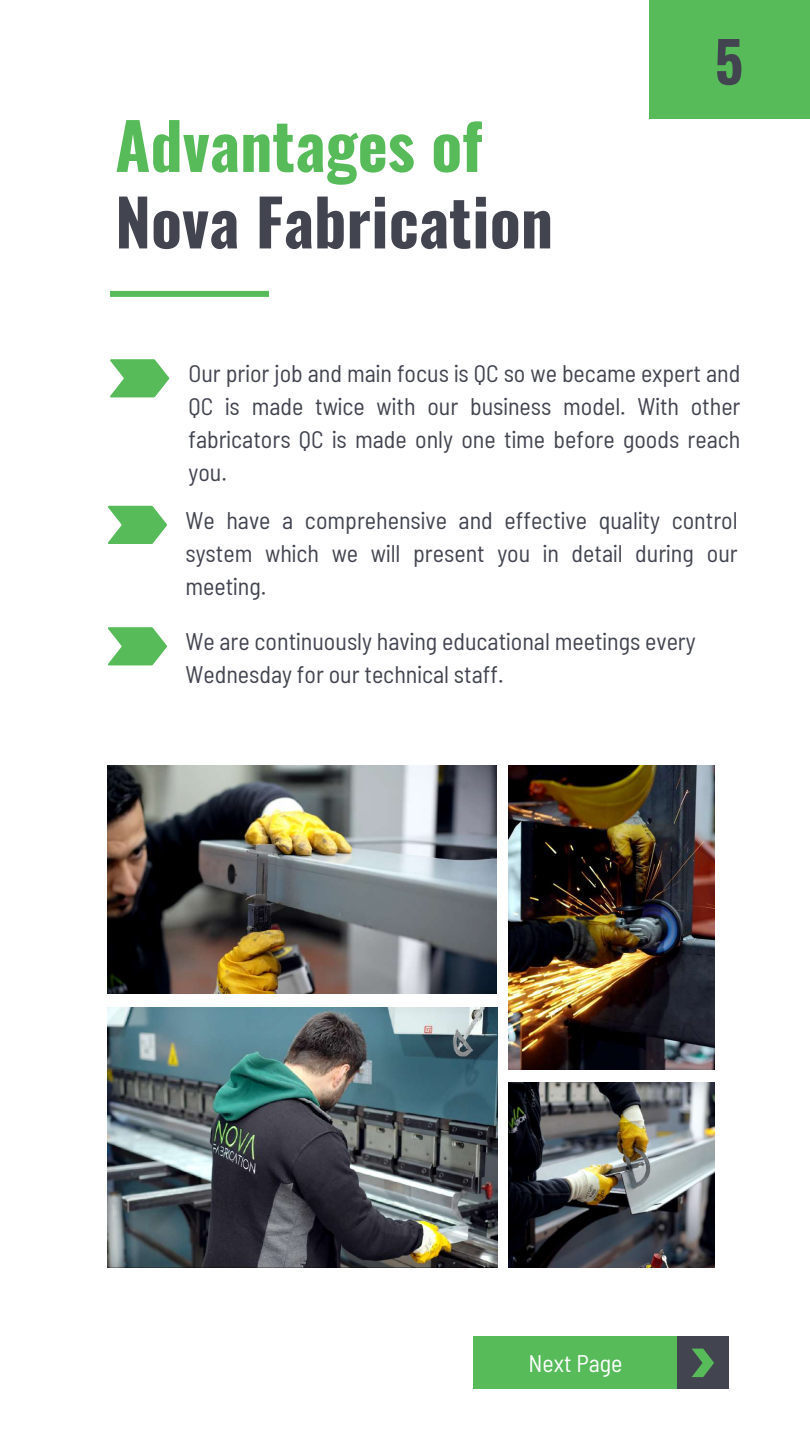
<style>
.page{position:relative;width:810px;height:1441px;background:#fff}
.page>*{position:absolute;margin:0;border:0;box-sizing:border-box;transform-origin:0 0}
.t1{font:700 64px "Oswald";color:#42444f}
.t2{font:700 64px "Oswald";color:#57bb5a}
.t3{font:700 56px "Oswald";color:#42444f}
.t4{font:semi-condensed 24px/33px "Barlow";color:#42444f;text-align:justify}
.t5{font:semi-condensed 24px "Barlow";color:#fff}
</style>
<div class="page">
<div style="left:649px;top:0;width:161px;height:119px;background:#57bb5a"></div>
<div style="left:110px;top:291px;width:159px;height:6px;background:#57bb5a"></div>
<img style="left:509px;top:765px;width:205px;height:303px">
<img style="left:108px;top:765px;width:388px;height:228px">
<img style="left:108px;top:1007px;width:390px;height:259px">
<img style="left:509px;top:1082px;width:205px;height:185px">
<div style="left:474px;top:1336px;width:208px;height:52px;background:#57bb5a"></div>
<div style="left:677px;top:1336px;width:52px;height:52px;background:#42444f"></div>
<svg style="left:692px;top:1348px;width:22px;height:28px"></svg>
<svg style="left:110px;top:359px;width:59px;height:38px"></svg>
<svg style="left:108px;top:505px;width:59px;height:39px"></svg>
<svg style="left:108px;top:627px;width:59px;height:38px"></svg>
<h1 class="t2" style="left:115px;top:95px;width:369px">Advantages of</h1>
<h1 class="t1" style="left:115px;top:172px;width:439px">Nova Fabrication</h1>
<h2 class="t3" style="left:715px;top:18px;width:30px">5</h2>
<p class="t4" style="left:188px;top:356px;width:554px">Our prior job and main focus is QC so we became expert and QC is made twice with our business model. With other fabricators QC is made only one time before goods reach you.</p>
<p class="t4" style="left:185px;top:502px;width:554px">We have a comprehensive and effective quality control system which we will present you in detail during our meeting.</p>
<p class="t4" style="left:185px;top:624px;width:512px">We are continuously having educational meetings every<br>Wednesday for our technical staff.</p>
<p class="t5" style="left:528px;top:1347px;width:96px">Next Page</p>
</div>
